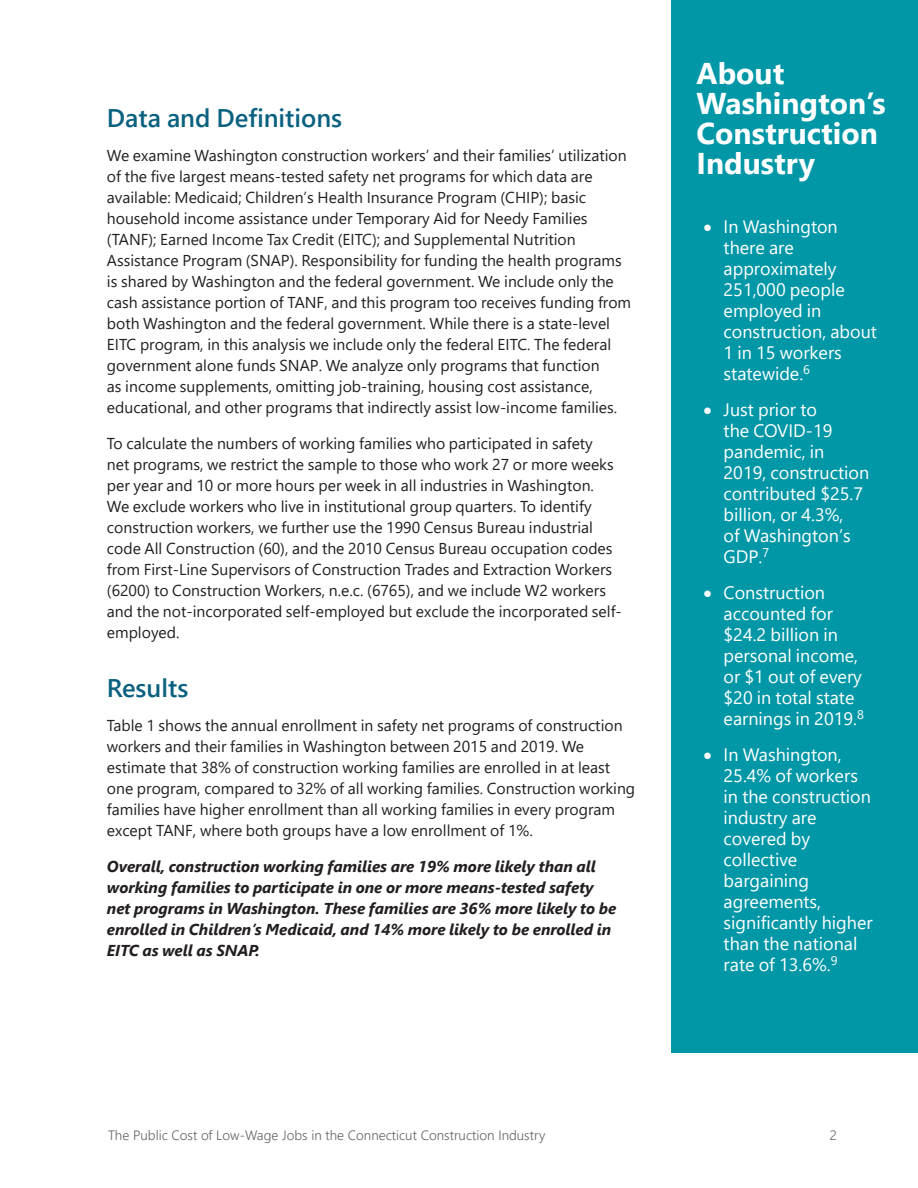
<style>
.page{position:relative;width:918px;height:1188px;background:#fff}
.page>*{position:absolute;margin:0;border:0;box-sizing:border-box;transform-origin:0 0}
.About_the_Industry_t{font:700 30px/30px "Segoe UI";color:#fff}
.header1{font:600 25.5px "Segoe UI";color:#0a617f}
.t1{font:18px/21px "Segoe UI";color:#fff}
.t2{font:15.75px/21px "Segoe UI";color:#231f20}
.bold_italics{font:italic 700 15.75px/21px "Segoe UI";color:#231f20}
.t3{font:300 13.5px "Segoe UI";color:#636366}
</style>
<div class="page">
<div style="left:671px;top:0;width:247px;height:1053px;background:#0197a7"></div>
<p class="header1" style="left:107px;top:93px;width:237px">Data and Definitions</p>
<p class="t2" style="left:107px;top:144px;width:526px">We examine Washington construction workers’ and their families’ utilization of the five largest means-tested safety net programs for which data are available: Medicaid; Children’s Health Insurance Program (CHIP); basic household income assistance under Temporary Aid for Needy Families (TANF); Earned Income Tax Credit (EITC); and Supplemental Nutrition Assistance Program (SNAP). Responsibility for funding the health programs is shared by Washington and the federal government. We include only the cash assistance portion of TANF, and this program too receives funding from both Washington and the federal government. While there is a state-level EITC program, in this analysis we include only the federal EITC. The federal government alone funds SNAP. We analyze only programs that function<br>as income supplements, omitting job-training, housing cost assistance, educational, and other programs that indirectly assist low-income families.</p>
<p class="t2" style="left:107px;top:432px;width:517px">To calculate the numbers of working families who participated in safety<br>net programs, we restrict the sample to those who work 27 or more weeks per year and 10 or more hours per week in all industries in Washington.<br>We exclude workers who live in institutional group quarters. To identify construction workers, we further use the 1990 Census Bureau industrial code All Construction (60), and the 2010 Census Bureau occupation codes from First-Line Supervisors of Construction Trades and Extraction Workers (6200) to Construction Workers, n.e.c. (6765), and we include W2 workers and the not-incorporated self-employed but exclude the incorporated self&shy;employed.</p>
<p class="header1" style="left:107px;top:663px;width:83px">Results</p>
<p class="t2" style="left:107px;top:714px;width:530px">Table 1 shows the annual enrollment in safety net programs of construction workers and their families in Washington between 2015 and 2019. We estimate that 38% of construction working families are enrolled in at least one program, compared to 32% of all working families. Construction working families have higher enrollment than all working families in every program except TANF, where both groups have a low enrollment of 1%.</p>
<p class="bold_italics" style="left:107px;top:854px;width:511px">Overall, construction working families are 19% more likely than all working families to participate in one or more means-tested safety net programs in Washington. These families are 36% more likely to be enrolled in Children’s Medicaid, and 14% more likely to be enrolled in EITC as well as SNAP.</p>
<p class="About_the_Industry_t" style="left:697px;top:56px;width:191px">About<br>Washington’s<br>Construction<br>Industry</p>
<p class="t1" style="left:724px;top:215px;width:155px;text-indent:-20px">• In Washington there are approximately<br>251,000 people employed in construction, about<br>1 in 15 workers statewide.<sup>6</sup></p>
<p class="t1" style="left:724px;top:398px;width:147px;text-indent:-20px">• Just prior to<br>the COVID-19 pandemic, in<br>2019, construction contributed $25.7 billion, or 4.3%,<br>of Washington’s<br>GDP.<sup>7</sup></p>
<p class="t1" style="left:724px;top:581px;width:142px;text-indent:-20px">• Construction accounted for $24.2 billion in personal income, or $1 out of every $20 in total state earnings in 2019.<sup>8</sup></p>
<p class="t1" style="left:724px;top:743px;width:151px;text-indent:-20px">• In Washington,<br>25.4% of workers in the construction industry are covered by collective bargaining agreements, significantly higher than the national rate of 13.6%.<sup>9</sup></p>
<p class="t3" style="left:108px;top:1123px;width:439px">The Public Cost of Low-Wage Jobs in the Connecticut Construction Industry</p>
<p class="t3" style="left:830px;top:1123px;width:9px">2</p>
</div>
